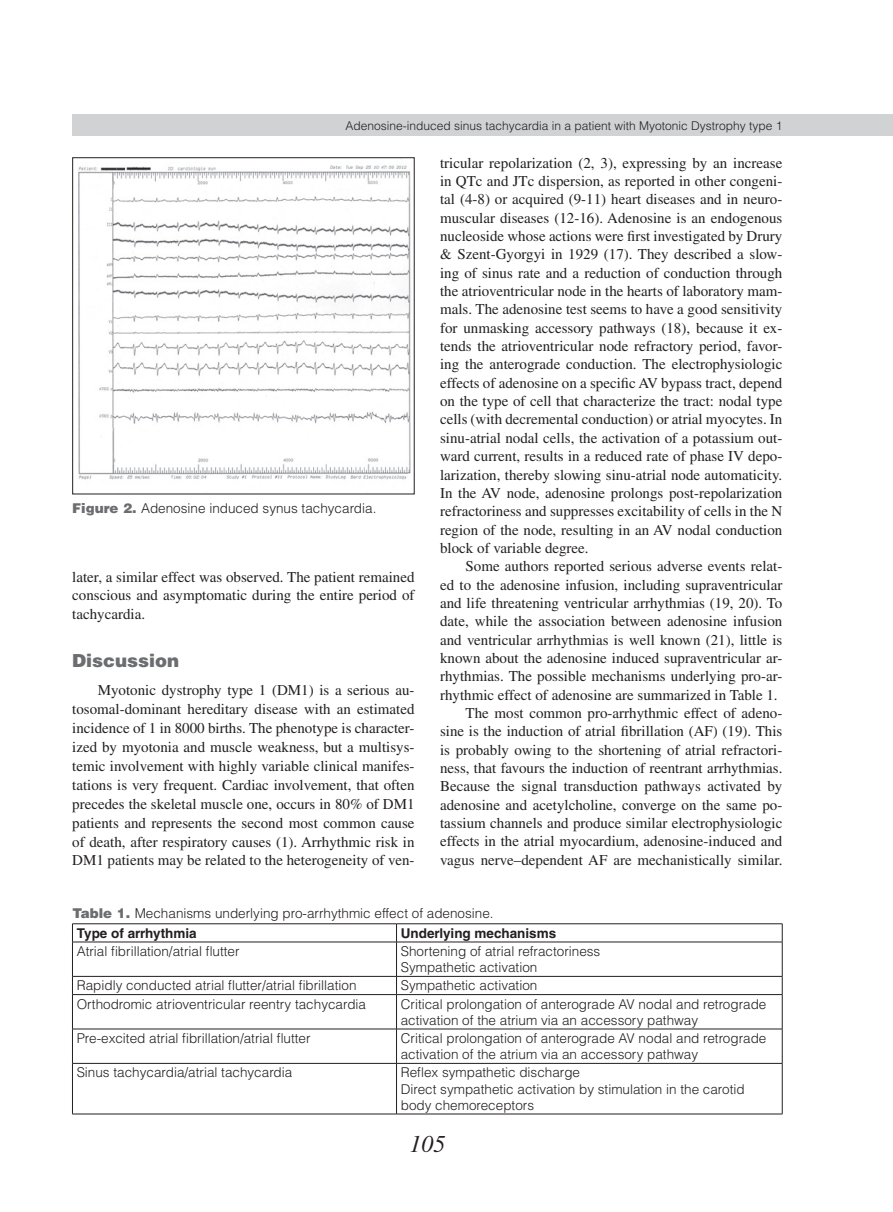
<style>
.page{position:relative;width:893px;height:1212px;background:#fff}
.page>*{position:absolute;margin:0;border:0;box-sizing:border-box;transform-origin:0 0}
.t1{font:italic 24px "Times LT Std";color:#231f20}
.t2{font:900 18px "Helvetica LT Std";color:#6c6d70}
.t3{font:15px/18.3px "Times LT Std";color:#231f20;text-align:justify}
.t4{font:300 13.5px/16.2px "Helvetica LT Std";color:#231f20}
.t5{font:700 13.5px "Helvetica LT Std";color:#231f20}
.t6{font:300 12px "Helvetica LT Std";color:#231f20}
.s1{font-weight:900;color:#6c6d70}
.s2{font-weight:700}
</style>
<div class="page">
<div style="left:72px;top:115px;width:821px;height:21px;background:#d1d2d4"></div>
<img style="left:78px;top:165px;width:333px;height:315px">
<div style="left:72px;top:157px;width:343px;height:337px;border:1px solid #231f20"></div>
<svg style="left:396px;top:924px;width:1px;height:18px"></svg>
<hr style="left:396px;top:942px;width:1px;height:34px;background:#231f20">
<hr style="left:72px;top:976px;width:324px;height:1px;background:#231f20">
<hr style="left:396px;top:976px;width:386px;height:1px;background:#231f20">
<svg style="left:396px;top:976px;width:1px;height:18px"></svg>
<hr style="left:72px;top:994px;width:324px;height:1px;background:#231f20">
<hr style="left:396px;top:994px;width:386px;height:1px;background:#231f20">
<hr style="left:396px;top:995px;width:1px;height:34px;background:#231f20">
<hr style="left:72px;top:1029px;width:324px;height:1px;background:#231f20">
<hr style="left:396px;top:1029px;width:386px;height:1px;background:#231f20">
<hr style="left:396px;top:1029px;width:1px;height:34px;background:#231f20">
<hr style="left:72px;top:1063px;width:324px;height:1px;background:#231f20">
<hr style="left:396px;top:1063px;width:386px;height:1px;background:#231f20">
<hr style="left:396px;top:1063px;width:1px;height:51px;background:#231f20">
<hr style="left:72px;top:942px;width:1px;height:34px;background:#231f20">
<hr style="left:782px;top:942px;width:1px;height:34px;background:#231f20">
<svg style="left:72px;top:976px;width:1px;height:18px"></svg>
<svg style="left:782px;top:976px;width:1px;height:18px"></svg>
<hr style="left:72px;top:995px;width:1px;height:34px;background:#231f20">
<hr style="left:782px;top:995px;width:1px;height:34px;background:#231f20">
<hr style="left:72px;top:1029px;width:1px;height:34px;background:#231f20">
<hr style="left:782px;top:1029px;width:1px;height:34px;background:#231f20">
<hr style="left:72px;top:1063px;width:1px;height:51px;background:#231f20">
<hr style="left:782px;top:1063px;width:1px;height:51px;background:#231f20">
<hr style="left:72px;top:1114px;width:324px;height:1px;background:#231f20">
<hr style="left:396px;top:1114px;width:386px;height:1px;background:#231f20">
<svg style="left:72px;top:924px;width:1px;height:18px"></svg>
<svg style="left:782px;top:924px;width:1px;height:18px"></svg>
<hr style="left:72px;top:942px;width:324px;height:1px;background:#231f20">
<hr style="left:396px;top:942px;width:386px;height:1px;background:#231f20">
<hr style="left:72px;top:923px;width:324px;height:1px;background:#231f20">
<hr style="left:396px;top:923px;width:386px;height:1px;background:#231f20">
<p class="t6" style="left:345px;top:118px;width:439px">Adenosine-induced sinus tachycardia in a patient with Myotonic Dystrophy type 1</p>
<p class="t4" style="left:72px;top:499px;width:306px"><span class="s1">Figure 2.</span> Adenosine induced synus tachycardia.</p>
<p class="t3" style="left:72px;top:567px;width:344px;line-height:18.9px">later, a similar effect was observed. The patient remained conscious and asymptomatic during the entire period of tachycardia.</p>
<p class="t2" style="left:72px;top:649px;width:109px">Discussion</p>
<p class="t3" style="left:72px;top:680px;width:344px;line-height:18.9px;text-indent:26px">Myotonic dystrophy type 1 (DM1) is a serious au&shy;tosomal-dominant hereditary disease with an estimated incidence of 1 in 8000 births. The phenotype is character&shy;ized by myotonia and muscle weakness, but a multisys&shy;temic involvement with highly variable clinical manifes&shy;tations is very frequent. Cardiac involvement, that often precedes the skeletal muscle one, occurs in 80% of DM1 patients and represents the second most common cause of death, after respiratory causes (1). Arrhythmic risk in DM1 patients may be related to the heterogeneity of ven-</p>
<p class="t3" style="left:440px;top:153px;width:344px">tricular repolarization (2, 3), expressing by an increase in QTc and JTc dispersion, as reported in other congeni&shy;tal (4-8) or acquired (9-11) heart diseases and in neuro&shy;muscular diseases (12-16). Adenosine is an endogenous nucleoside whose actions were first investigated by Drury &amp; Szent-Gyorgyi in 1929 (17). They described a slow&shy;ing of sinus rate and a reduction of conduction through the atrioventricular node in the hearts of laboratory mam&shy;mals. The adenosine test seems to have a good sensitivity for unmasking accessory pathways (18), because it ex&shy;tends the atrioventricular node refractory period, favor&shy;ing the anterograde conduction. The electrophysiologic effects of adenosine on a specific AV bypass tract, depend on the type of cell that characterize the tract: nodal type cells (with decremental conduction) or atrial myocytes. In sinu-atrial nodal cells, the activation of a potassium out&shy;ward current, results in a reduced rate of phase IV depo&shy;larization, thereby slowing sinu-atrial node automaticity.<br>In the AV node, adenosine prolongs post-repolarization refractoriness and suppresses excitability of cells in the N region of the node, resulting in an AV nodal conduction block of variable degree.</p>
<p class="t3" style="left:466px;top:557px;width:318px">Some authors reported serious adverse events relat-</p>
<p class="t3" style="left:440px;top:575px;width:344px">ed to the adenosine infusion, including supraventricular</p>
<p class="t3" style="left:440px;top:594px;width:344px">and life threatening ventricular arrhythmias (19, 20). To</p>
<p class="t3" style="left:440px;top:612px;width:344px">date, while the association between adenosine infusion</p>
<p class="t3" style="left:440px;top:630px;width:344px">and ventricular arrhythmias is well known (21), little is</p>
<p class="t3" style="left:440px;top:649px;width:344px">known about the adenosine induced supraventricular ar-</p>
<p class="t3" style="left:440px;top:667px;width:344px">rhythmias. The possible mechanisms underlying pro-ar-</p>
<p class="t3" style="left:440px;top:685px;width:339px">rhythmic effect of adenosine are summarized in Table 1.</p>
<p class="t3" style="left:466px;top:704px;width:318px">The most common pro-arrhythmic effect of adeno-</p>
<p class="t3" style="left:440px;top:722px;width:344px">sine is the induction of atrial fibrillation (AF) (19). This</p>
<p class="t3" style="left:440px;top:740px;width:344px">is probably owing to the shortening of atrial refractori-</p>
<p class="t3" style="left:440px;top:759px;width:344px">ness, that favours the induction of reentrant arrhythmias.</p>
<p class="t3" style="left:440px;top:777px;width:344px">Because the signal transduction pathways activated by</p>
<p class="t3" style="left:440px;top:795px;width:344px">adenosine and acetylcholine, converge on the same po-</p>
<p class="t3" style="left:440px;top:814px;width:344px">tassium channels and produce similar electrophysiologic</p>
<p class="t3" style="left:440px;top:832px;width:344px">effects in the atrial myocardium, adenosine-induced and</p>
<p class="t3" style="left:440px;top:850px;width:344px">vagus nerve–dependent AF are mechanistically similar.</p>
<p class="t4" style="left:77px;top:903px;width:418px;line-height:20px;text-indent:-4px"><span class="s1">Table 1.</span> Mechanisms underlying pro-arrhythmic effect of adenosine.<br><span class="s2">Type of arrhythmia</span></p>
<p class="t5" style="left:401px;top:925px;width:157px">Underlying mechanisms</p>
<p class="t4" style="left:77px;top:943px;width:164px">Atrial fibrillation/atrial flutter</p>
<p class="t4" style="left:401px;top:943px;width:201px">Shortening of atrial refractoriness<br>Sympathetic activation</p>
<p class="t4" style="left:77px;top:977px;width:281px">Rapidly conducted atrial flutter/atrial fibrillation</p>
<p class="t4" style="left:401px;top:977px;width:138px">Sympathetic activation</p>
<p class="t4" style="left:77px;top:995px;width:291px">Orthodromic atrioventricular reentry tachycardia</p>
<p class="t4" style="left:401px;top:995px;width:367px">Critical prolongation of anterograde AV nodal and retrograde activation of the atrium via an accessory pathway</p>
<p class="t4" style="left:77px;top:1030px;width:235px">Pre-excited atrial fibrillation/atrial flutter</p>
<p class="t4" style="left:401px;top:1030px;width:367px">Critical prolongation of anterograde AV nodal and retrograde activation of the atrium via an accessory pathway</p>
<p class="t4" style="left:77px;top:1064px;width:217px">Sinus tachycardia/atrial tachycardia</p>
<p class="t4" style="left:401px;top:1064px;width:345px">Reflex sympathetic discharge<br>Direct sympathetic activation by stimulation in the carotid body chemoreceptors</p>
<h1 class="t1" style="left:409px;top:1130px;width:37px">105</h1>
</div>
